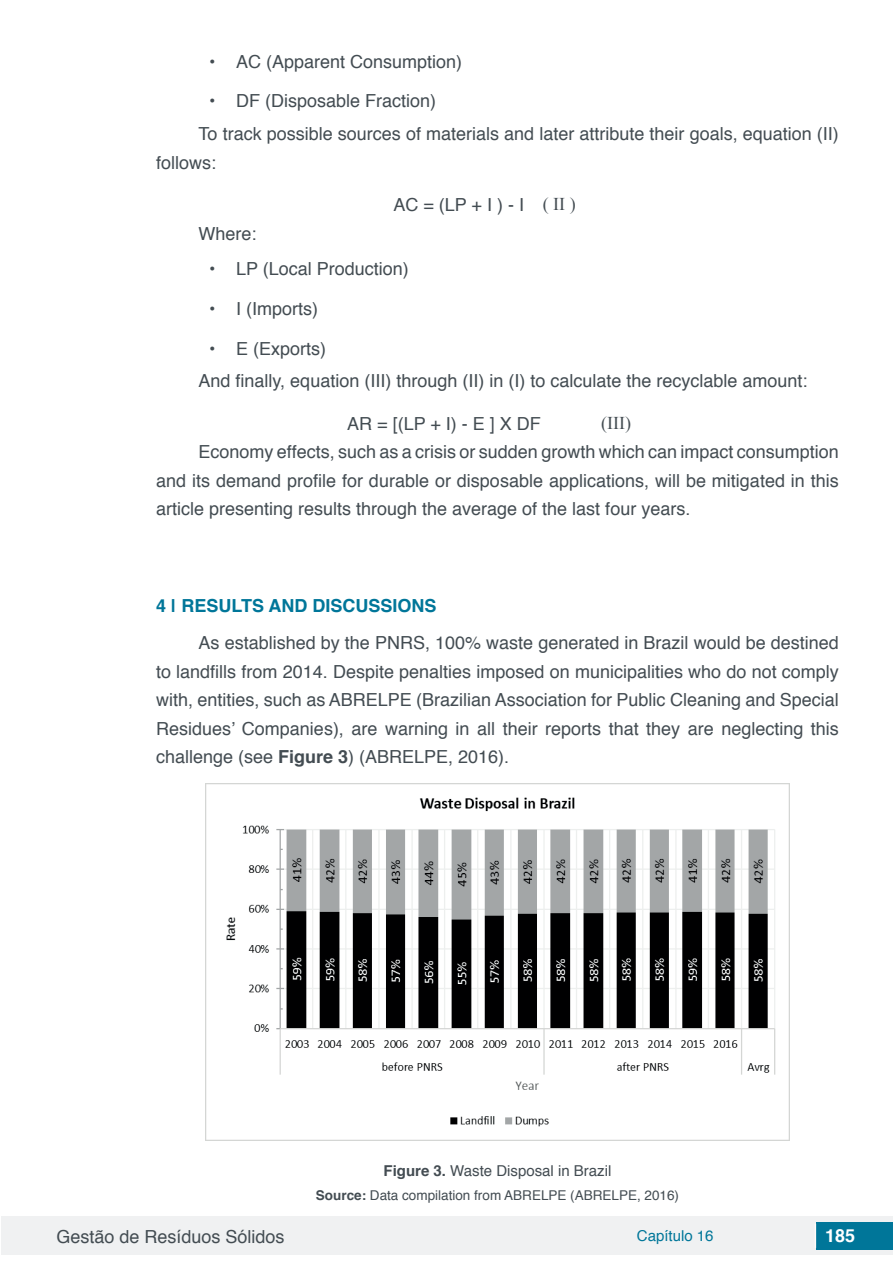
<style>
.page{position:relative;width:893px;height:1263px;background:#fff}
.page>*{position:absolute;margin:0;border:0;box-sizing:border-box;transform-origin:0 0}
.t1{font:18px/28.5px "Helvetica";color:#434c52}
.t2{font:700 18px "Helvetica";color:#007699}
.t3{font:18px "Times New Roman";color:#434c52}
.t4{font:700 18px "Helvetica";color:#fff}
.t5{font:15px "Helvetica";color:#434c52}
.t6{font:15px "Helvetica";color:#007699}
.t7{font:13.5px "Helvetica";color:#434c52}
.s1{font-family:"Times New Roman"}
.s2{font-weight:700}
</style>
<div class="page">
<div style="left:1px;top:1216px;width:891px;height:38px;background:#f0f1f2"></div>
<div style="left:816px;top:1222px;width:77px;height:27px;background:#007699"></div>
<svg style="left:815px;top:1224px;width:1px;height:24px"></svg>
<img style="left:205px;top:783px;width:585px;height:358px">
<p class="t1" style="left:209px;top:47px;width:255px">• AC (Apparent Consumption)</p>
<p class="t1" style="left:199px;top:85px;width:642px;line-height:32.7px;text-indent:11px">• DF (Disposable Fraction)<br>To track possible sources of materials and later attribute their goals, equation (II)</p>
<p class="t1" style="left:156px;top:148px;width:62px">follows:</p>
<p class="t1" style="left:393px;top:191px;width:184px">AC = (LP + I ) - I <span class="s1">( II )</span></p>
<p class="t1" style="left:199px;top:220px;width:60px">Where:</p>
<p class="t1" style="left:209px;top:255px;width:201px">• LP (Local Production)</p>
<p class="t1" style="left:209px;top:295px;width:111px">• I (Imports)</p>
<p class="t1" style="left:199px;top:332px;width:610px;line-height:32.7px;text-indent:11px">• E (Exports)<br>And finally, equation (III) through (II) in (I) to calculate the recyclable amount:</p>
<p class="t1" style="left:347px;top:410px;width:195px">AR = [(LP + I) - E ] X DF</p>
<p class="t3" style="left:601px;top:411px;width:31px">(III)</p>
<p class="t1" style="left:156px;top:438px;width:684px;text-align:justify;text-indent:43px">Economy effects, such as a crisis or sudden growth which can impact consumption and its demand profile for durable or disposable applications, will be mitigated in this article presenting results through the average of the last four years.</p>
<p class="t2" style="left:156px;top:591px;width:282px">4 | RESULTS AND DISCUSSIONS</p>
<p class="t1" style="left:156px;top:629px;width:684px;text-align:justify;text-indent:43px">As established by the PNRS, 100% waste generated in Brazil would be destined to landfills from 2014. Despite penalties imposed on municipalities who do not comply with, entities, such as ABRELPE (Brazilian Association for Public Cleaning and Special Residues’ Companies), are warning in all their reports that they are neglecting this challenge (see <span class="s2">Figure 3</span>) (ABRELPE, 2016).</p>
<p class="t5" style="left:384px;top:1159px;width:229px"><span class="s2">Figure 3.</span> Waste Disposal in Brazil</p>
<p class="t7" style="left:316px;top:1185px;width:365px"><span class="s2">Source:</span> Data compilation from ABRELPE (ABRELPE, 2016)</p>
<p class="t1" style="left:56px;top:1223px;width:230px">Gestão de Resíduos Sólidos</p>
<p class="t6" style="left:637px;top:1224px;width:78px">Capítulo 16</p>
<p class="t4" style="left:825px;top:1221px;width:32px">185</p>
</div>
